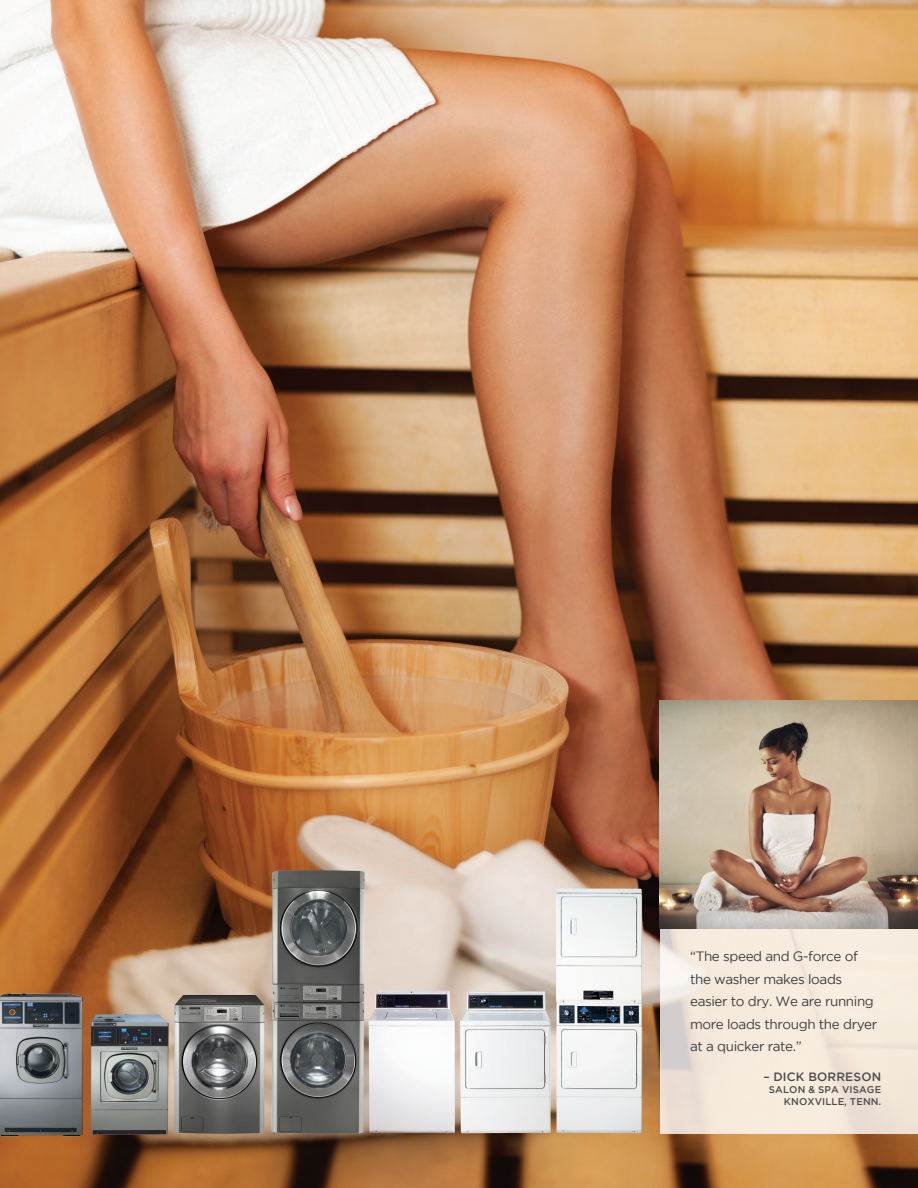
<style>
.page{position:relative;width:918px;height:1188px;background:#fff}
.page>*{position:absolute;margin:0;border:0;box-sizing:border-box;transform-origin:0 0}
.t1{font:13.5px/22.5px "Gotham";letter-spacing:-.03em;color:#3e3e3f}
.Person_Location{font:500 12px "Gotham";letter-spacing:.015em;color:#4b4c4d}
.Person_Location-2{font:500 9.75px/12px "Gotham";letter-spacing:.015em;color:#4b4c4d;text-align:right}
</style>
<div class="page">
<img style="left:0;top:0;width:918px;height:1188px">
<img style="left:91px;top:1014px;width:78px;height:121px">
<img style="left:369px;top:888px;width:273px;height:245px">
<img style="left:272px;top:870px;width:93px;height:264px">
<img style="left:174px;top:995px;width:91px;height:139px">
<img style="left:0;top:923px;width:84px;height:225px">
<svg style="left:660px;top:700px;width:258px;height:434px;background:#f2e7db"></svg>
<img style="left:660px;top:701px;width:258px;height:227px">
<p class="t1" style="left:690px;top:945px;width:189px">“The speed and G-force of the washer makes loads easier to dry. We are running more loads through the dryer at a quicker rate.”</p>
<p class="Person_Location" style="left:763px;top:1070px;width:119px">– DICK BORRESON</p>
<p class="Person_Location-2" style="left:769px;top:1084px;width:114px">SALON &amp; SPA VISAGE<br>KNOXVILLE, TENN.</p>
</div>
